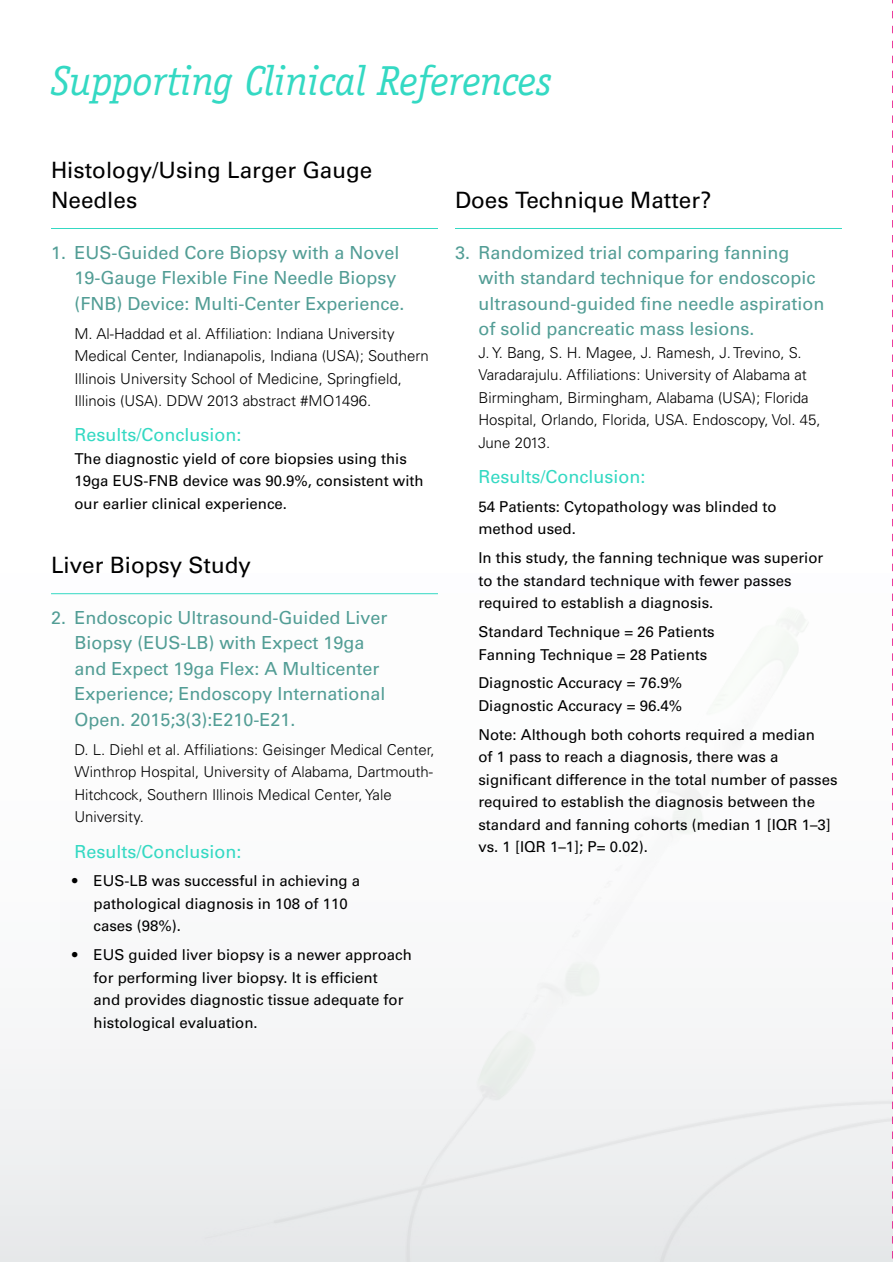
<style>
.page{position:relative;width:893px;height:1263px;background:#fff}
.page>*{position:absolute;margin:0;border:0;box-sizing:border-box;transform-origin:0 0}
.t1{font:italic 42px "Officina Serif";letter-spacing:-.01em;color:#34d9c3}
.t2{font:22.5px/30px "Univers";color:#000}
.t3{font:18px/25.5px "Univers";color:#529d95}
.t4{font:18px "Univers";color:#34d9c3}
.t5{font:15px/22.5px "Univers";color:#000}
.t6{font:300 15px/22.5px "Univers CE";color:#000}
</style>
<div class="page">
<hr style="left:51px;top:228px;width:387px;height:1px;background:#34d9c3">
<hr style="left:51px;top:593px;width:387px;height:1px;background:#34d9c3">
<hr style="left:455px;top:228px;width:387px;height:1px;background:#34d9c3">
<svg style="left:892px;top:0;width:1px;height:1261px"></svg>
<p class="t1" style="left:51px;top:57px;width:503px">Supporting Clinical References</p>
<p class="t2" style="left:51px;top:155px;width:323px">Histology/Using Larger Gauge<br>Needles</p>
<p class="t3" style="left:74px;top:240px;width:332px;text-indent:-23px">1. EUS-Guided Core Biopsy with a Novel<br>19-Gauge Flexible Fine Needle Biopsy (FNB) Device: Multi-Center Experience.</p>
<p class="t6" style="left:74px;top:322px;width:356px">M. Al-Haddad et al. Affiliation: Indiana University Medical Center, Indianapolis, Indiana (USA); Southern Illinois University School of Medicine, Springfield, Illinois (USA). DDW 2013 abstract #MO1496.</p>
<p class="t4" style="left:74px;top:424px;width:169px">Results/Conclusion:</p>
<p class="t5" style="left:74px;top:447px;width:351px">The diagnostic yield of core biopsies using this<br>19ga EUS-FNB device was 90.9%, consistent with our earlier clinical experience.</p>
<p class="t2" style="left:51px;top:550px;width:202px">Liver Biopsy Study</p>
<p class="t3" style="left:74px;top:605px;width:315px;text-indent:-23px">2. Endoscopic Ultrasound-Guided Liver Biopsy (EUS-LB) with Expect 19ga and Expect 19ga Flex: A Multicenter Experience; Endoscopy International Open. 2015;3(3):E210-E21.</p>
<p class="t6" style="left:74px;top:738px;width:362px">D. L. Diehl et al. Affiliations: Geisinger Medical Center, Winthrop Hospital, University of Alabama, Dartmouth-Hitchcock, Southern Illinois Medical Center, Yale University.</p>
<p class="t4" style="left:74px;top:840px;width:169px">Results/Conclusion:</p>
<p class="t5" style="left:94px;top:870px;width:268px;text-indent:-21px">• EUS-LB was successful in achieving a pathological diagnosis in 108 of 110 cases (98%).</p>
<p class="t5" style="left:94px;top:944px;width:320px;text-indent:-21px">• EUS guided liver biopsy is a newer approach for performing liver biopsy. It is efficient<br>and provides diagnostic tissue adequate for histological evaluation.</p>
<p class="t2" style="left:455px;top:185px;width:258px">Does Technique Matter?</p>
<p class="t3" style="left:478px;top:240px;width:348px;text-indent:-23px">3. Randomized trial comparing fanning with standard technique for endoscopic ultrasound-guided fine needle aspiration of solid pancreatic mass lesions.</p>
<p class="t6" style="left:478px;top:341px;width:344px">J. Y. Bang, S. H. Magee, J. Ramesh, J. Trevino, S.<br>Varadarajulu. Affiliations: University of Alabama at Birmingham, Birmingham, Alabama (USA); Florida Hospital, Orlando, Florida, USA. Endoscopy, Vol. 45, June 2013.</p>
<p class="t4" style="left:478px;top:466px;width:169px">Results/Conclusion:</p>
<p class="t5" style="left:478px;top:495px;width:300px">54 Patients: Cytopathology was blinded to method used.</p>
<p class="t5" style="left:478px;top:547px;width:347px">In this study, the fanning technique was superior to the standard technique with fewer passes required to establish a diagnosis.</p>
<p class="t5" style="left:478px;top:621px;width:238px">Standard Technique = 26 Patients<br>Fanning Technique = 28 Patients</p>
<p class="t5" style="left:478px;top:672px;width:205px">Diagnostic Accuracy = 76.9%<br>Diagnostic Accuracy = 96.4%</p>
<p class="t5" style="left:478px;top:723px;width:361px">Note: Although both cohorts required a median<br>of 1 pass to reach a diagnosis, there was a significant difference in the total number of passes required to establish the diagnosis between the standard and fanning cohorts (median 1 [IQR 1–3] vs. 1 [IQR 1–1]; P= 0.02).</p>
</div>
